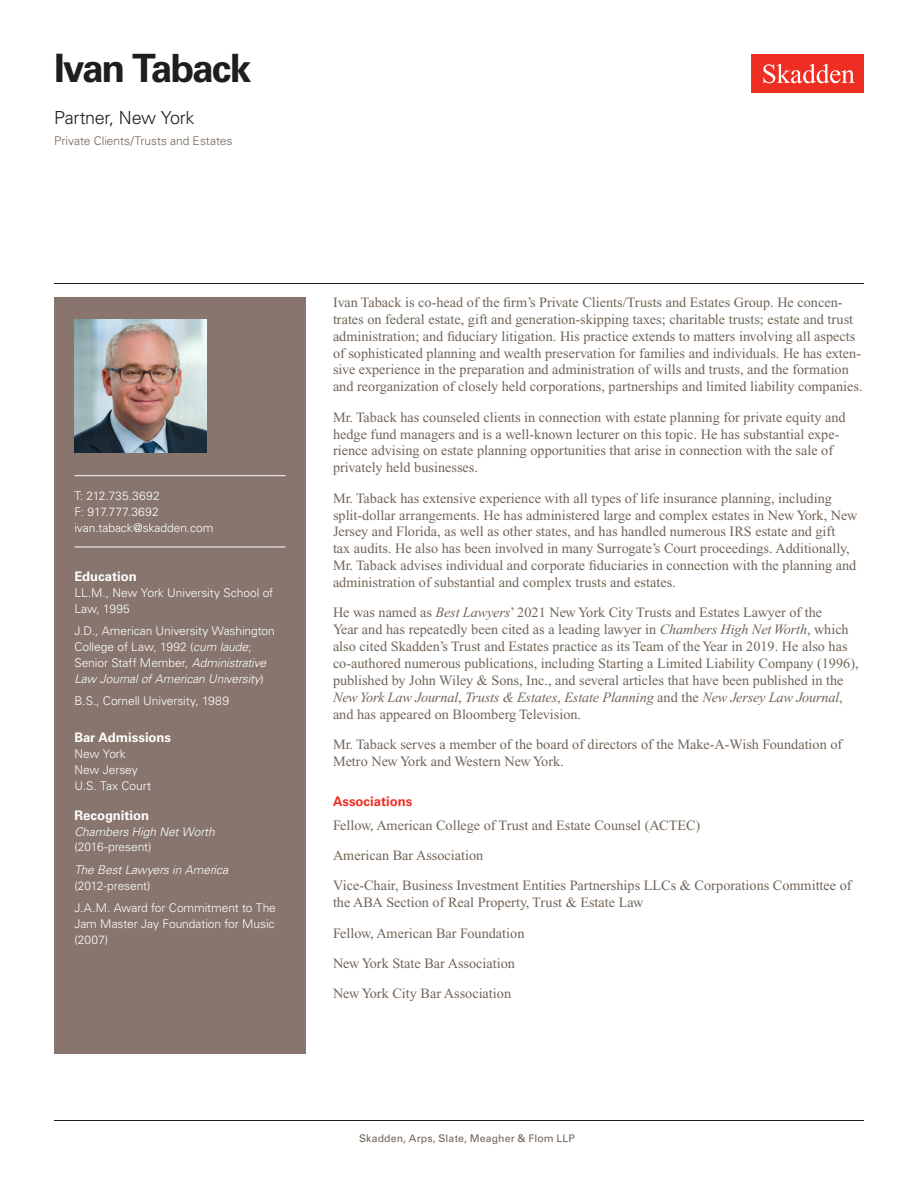
<style>
.page{position:relative;width:918px;height:1188px;background:#fff}
.page>*{position:absolute;margin:0;border:0;box-sizing:border-box;transform-origin:0 0}
.Name{font:700 39px "Univers LT Std";letter-spacing:-.05em;color:#1e1e1d}
.Title_and_Office{font:300 18px "Univers LT Std";letter-spacing:-.02em;color:#1e1e1d}
.Main_Body{font:14.25px/16.8px "Times New Roman PS Std";color:#726458}
.Bar_Admission_Educat{font:700 13.2px "Univers LT Std";letter-spacing:-.005em;color:#fff}
.Practice{font:700 13.2px "Univers LT Std";color:#ee2e22}
.Sidebar_text{font:300 12px/15.8px "Univers LT Std";letter-spacing:-.005em;color:#fff}
.Sidebar_text-2{font:italic 300 12px/15.8px "Univers LT Std";letter-spacing:-.005em;color:#fff}
.Practice-2{font:300 12px "Univers LT Std";color:#726458}
.Sidebar_text_no_para{font:300 12px "Univers LT Std";letter-spacing:-.005em;color:#fff}
.Email{font:300 12px "Univers LT Std";letter-spacing:-.005em;color:#fff}
.Phone_Number{font:300 12px "Univers LT Std";letter-spacing:.015em;color:#fff}
.Fax_Number{font:300 12px "Univers LT Std";letter-spacing:.015em;color:#fff}
.Folio{font:10.5px "Univers LT Std";letter-spacing:.01em;color:#726458}
.s1{font-style:italic}
.s2{font-style:normal}
.s3{font-weight:700;color:#fff}
</style>
<div class="page">
<div style="left:752px;top:54px;width:112px;height:39px;background:#ee2e22"></div>
<svg style="left:763px;top:64px;width:92px;height:19px"></svg>
<div style="left:54px;top:297px;width:252px;height:756px;background:#87756e"></div>
<hr style="left:74px;top:475px;width:212px;height:1px;background:#fff">
<hr style="left:74px;top:547px;width:212px;height:1px;background:#fff">
<img style="left:74px;top:320px;width:132px;height:132px">
<hr style="left:54px;top:1120px;width:810px;height:1px;background:#1e1e1d">
<hr style="left:54px;top:283px;width:810px;height:1px;background:#1e1e1d">
<h1 class="Name" style="left:54px;top:46px;width:199px">Ivan Taback</h1>
<h2 class="Title_and_Office" style="left:54px;top:107px;width:142px">Partner, New York</h2>
<h3 class="Practice-2" style="left:54px;top:134px;width:180px">Private Clients/Trusts and Estates</h3>
<p class="Phone_Number" style="left:74px;top:489px;width:87px">T: 212.735.3692</p>
<p class="Fax_Number" style="left:74px;top:504px;width:86px">F: 917.777.3692</p>
<p class="Email" style="left:74px;top:520px;width:141px">ivan.taback@skadden.com</p>
<p class="Bar_Admission_Educat" style="left:74px;top:569px;width:64px">Education</p>
<p class="Sidebar_text" style="left:74px;top:585px;width:200px">LL.M., New York University School of<br>Law, 1995</p>
<p class="Sidebar_text" style="left:74px;top:623px;width:202px">J.D., American University Washington College of Law, 1992 (<span class="s1">cum laude</span>; Senior Staff Member, <span class="s1">Administrative Law Journal of American University</span>)</p>
<p class="Sidebar_text" style="left:74px;top:693px;width:156px">B.S., Cornell University, 1989</p>
<p class="Bar_Admission_Educat" style="left:74px;top:730px;width:98px">Bar Admissions</p>
<p class="Sidebar_text_no_para" style="left:74px;top:747px;width:53px">New York</p>
<p class="Sidebar_text_no_para" style="left:74px;top:762px;width:65px">New Jersey</p>
<p class="Sidebar_text_no_para" style="left:74px;top:778px;width:78px">U.S. Tax Court</p>
<p class="Bar_Admission_Educat" style="left:74px;top:808px;width:76px">Recognition</p>
<p class="Sidebar_text-2" style="left:74px;top:824px;width:142px">Chambers High Net Worth <span class="s2">(2016-present)</span></p>
<p class="Sidebar_text-2" style="left:74px;top:862px;width:155px">The Best Lawyers in America <span class="s2">(2012-present)</span></p>
<p class="Sidebar_text" style="left:74px;top:900px;width:203px;text-align:justify">J.A.M. Award for Commitment to The Jam Master Jay Foundation for Music (2007)</p>
<p class="Main_Body" style="left:333px;top:294px;width:531px">Ivan Taback is co-head of the firm’s Private Clients/Trusts and Estates Group. He concen&shy;trates on federal estate, gift and generation-skipping taxes; charitable trusts; estate and trust administration; and fiduciary litigation. His practice extends to matters involving all aspects of sophisticated planning and wealth preservation for families and individuals. He has exten&shy;sive experience in the preparation and administration of wills and trusts, and the formation and reorganization of closely held corporations, partnerships and limited liability companies.</p>
<p class="Main_Body" style="left:333px;top:409px;width:514px">Mr. Taback has counseled clients in connection with estate planning for private equity and hedge fund managers and is a well-known lecturer on this topic. He has substantial expe&shy;rience advising on estate planning opportunities that arise in connection with the sale of privately held businesses.</p>
<p class="Main_Body" style="left:333px;top:490px;width:526px">Mr. Taback has extensive experience with all types of life insurance planning, including split-dollar arrangements. He has administered large and complex estates in New York, New Jersey and Florida, as well as other states, and has handled numerous IRS estate and gift<br>tax audits. He also has been involved in many Surrogate’s Court proceedings. Additionally, Mr. Taback advises individual and corporate fiduciaries in connection with the planning and administration of substantial and complex trusts and estates.</p>
<p class="Main_Body" style="left:333px;top:604px;width:527px">He was named as <span class="s1">Best Lawyers</span>’ 2021 New York City Trusts and Estates Lawyer of the<br>Year and has repeatedly been cited as a leading lawyer in <span class="s1">Chambers High Net Worth</span>, which also cited Skadden’s Trust and Estates practice as its Team of the Year in 2019. He also has co-authored numerous publications, including Starting a Limited Liability Company (1996), published by John Wiley &amp; Sons, Inc., and several articles that have been published in the <span class="s1">New York Law Journal</span>, <span class="s1">Trusts &amp; Estates</span>, <span class="s1">Estate Planning</span> and the <span class="s1">New Jersey Law Journal</span>, and has appeared on Bloomberg Television.</p>
<p class="Main_Body" style="left:333px;top:736px;width:511px">Mr. Taback serves a member of the board of directors of the Make-A-Wish Foundation of<br>Metro New York and Western New York.</p>
<h3 class="Practice" style="left:333px;top:794px;width:81px">Associations</h3>
<p class="Main_Body" style="left:333px;top:817px;width:369px">Fellow, American College of Trust and Estate Counsel (ACTEC)</p>
<p class="Main_Body" style="left:333px;top:847px;width:152px">American Bar Association</p>
<p class="Main_Body" style="left:333px;top:877px;width:520px">Vice-Chair, Business Investment Entities Partnerships LLCs &amp; Corporations Committee of the ABA Section of Real Property, Trust &amp; Estate Law</p>
<p class="Main_Body" style="left:333px;top:925px;width:193px">Fellow, American Bar Foundation</p>
<p class="Main_Body" style="left:333px;top:955px;width:184px">New York State Bar Association</p>
<p class="Main_Body" style="left:333px;top:985px;width:180px">New York City Bar Association</p>
<p class="Folio" style="left:343px;top:1132px;width:233px"><span class="s3">1</span> Skadden, Arps, Slate, Meagher &amp; Flom LLP</p>
</div>
